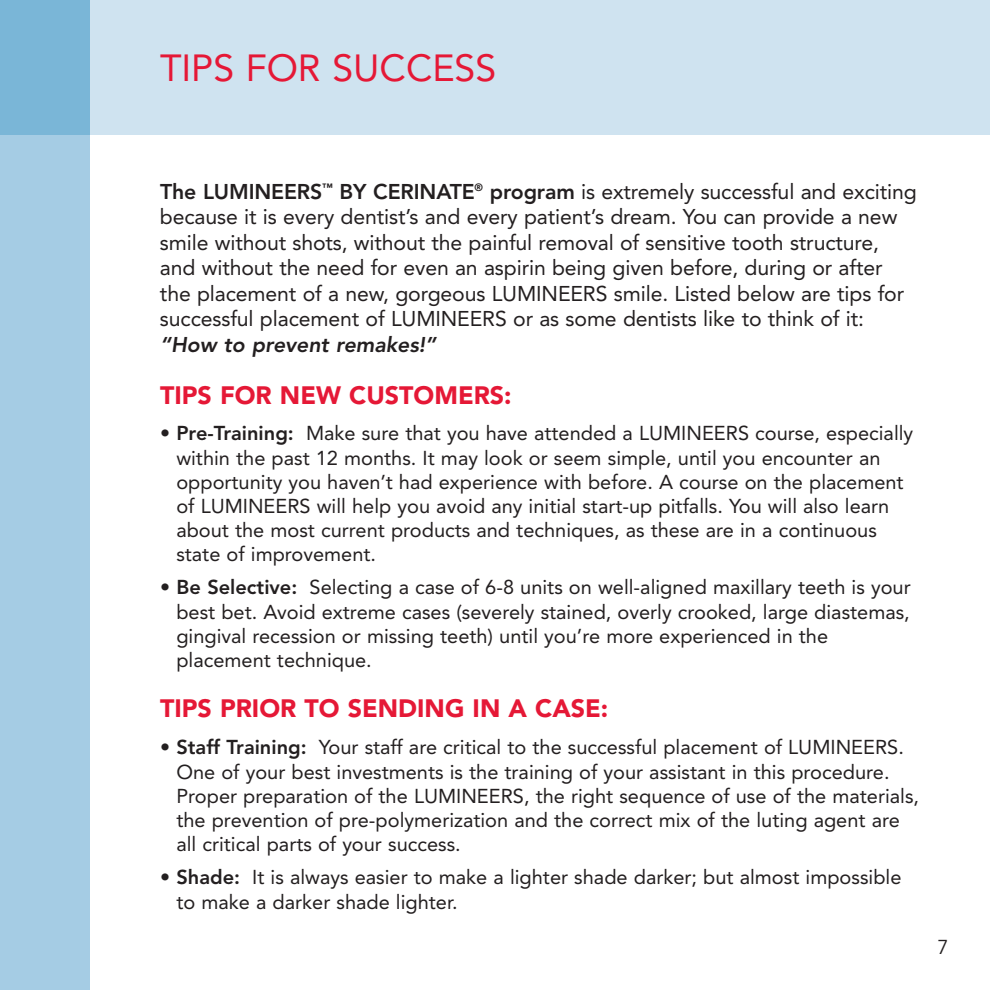
<style>
.page{position:relative;width:990px;height:990px;background:#fff}
.page>*{position:absolute;margin:0;border:0;box-sizing:border-box;transform-origin:0 0}
.t1{font:37.5px "Avenir";color:#e51836}
.t2{font:900 25px "Avenir";color:#e51836}
.t3{font:21.25px/25.5px "Avenir";letter-spacing:-.005em;color:#231f20}
.t4{font:italic 800 21.25px "Avenir";color:#231f20}
.t5{font:20px/24.2px "Avenir";color:#231f20}
.t6{font:20px "Avenir";color:#231f20}
.s1{font-weight:800}
.s2{font-style:inherit}
</style>
<div class="page">
<div style="left:0;top:0;width:990px;height:135px;background:#cfe3f0"></div>
<div style="left:0;top:0;width:90px;height:990px;background:#a5cce4"></div>
<div style="left:0;top:0;width:90px;height:135px;background:#7ab6d7"></div>
<h1 class="t1" style="left:160px;top:52px;width:338px">TIPS FOR SUCCESS</h1>
<p class="t3" style="left:160px;top:180px;width:758px"><span class="s1">The LUMINEERS</span><sup>™</sup> <span class="s1">BY CERINATE</span><sup>®</sup> <span class="s1">program</span> is extremely successful and exciting because it is every dentist’s and every patient’s dream. You can provide a new smile without shots, without the painful removal of sensitive tooth structure, and without the need for even an aspirin being given before, during or after the placement of a new, gorgeous LUMINEERS smile. Listed below are tips for successful placement of LUMINEERS or as some dentists like to think of it:</p>
<p class="t4" style="left:160px;top:335px;width:278px">“How to prevent remakes!”</p>
<p class="t2" style="left:160px;top:385px;width:353px">TIPS FOR NEW CUSTOMERS:</p>
<p class="t5" style="left:176px;top:423px;width:738px;text-indent:-16px"><span class="s2">•</span> <span class="s1">Pre-Training:</span> Make sure that you have attended a LUMINEERS course, especially within the past 12 months. It may look or seem simple, until you encounter an opportunity you haven’t had experience with before. A course on the placement of LUMINEERS will help you avoid any initial start-up pitfalls. You will also learn about the most current products and techniques, as these are in a continuous state of improvement.</p>
<p class="t5" style="left:176px;top:577px;width:736px;text-indent:-16px"><span class="s2">•</span> <span class="s1">Be Selective:</span> Selecting a case of 6-8 units on well-aligned maxillary teeth is your best bet. Avoid extreme cases (severely stained, overly crooked, large diastemas, gingival recession or missing teeth) until you’re more experienced in the placement technique.</p>
<p class="t2" style="left:160px;top:698px;width:450px">TIPS PRIOR TO SENDING IN A CASE:</p>
<p class="t5" style="left:176px;top:736px;width:744px;text-indent:-16px"><span class="s2">•</span> <span class="s1">Staff Training:</span> Your staff are critical to the successful placement of LUMINEERS.<br>One of your best investments is the training of your assistant in this procedure.<br>Proper preparation of the LUMINEERS, the right sequence of use of the materials, the prevention of pre-polymerization and the correct mix of the luting agent are all critical parts of your success.</p>
<p class="t5" style="left:176px;top:866px;width:727px;line-height:25px;text-indent:-16px"><span class="s2">•</span> <span class="s1">Shade:</span> It is always easier to make a lighter shade darker; but almost impossible to make a darker shade lighter.</p>
<p class="t6" style="left:937px;top:938px;width:13px">7</p>
</div>
